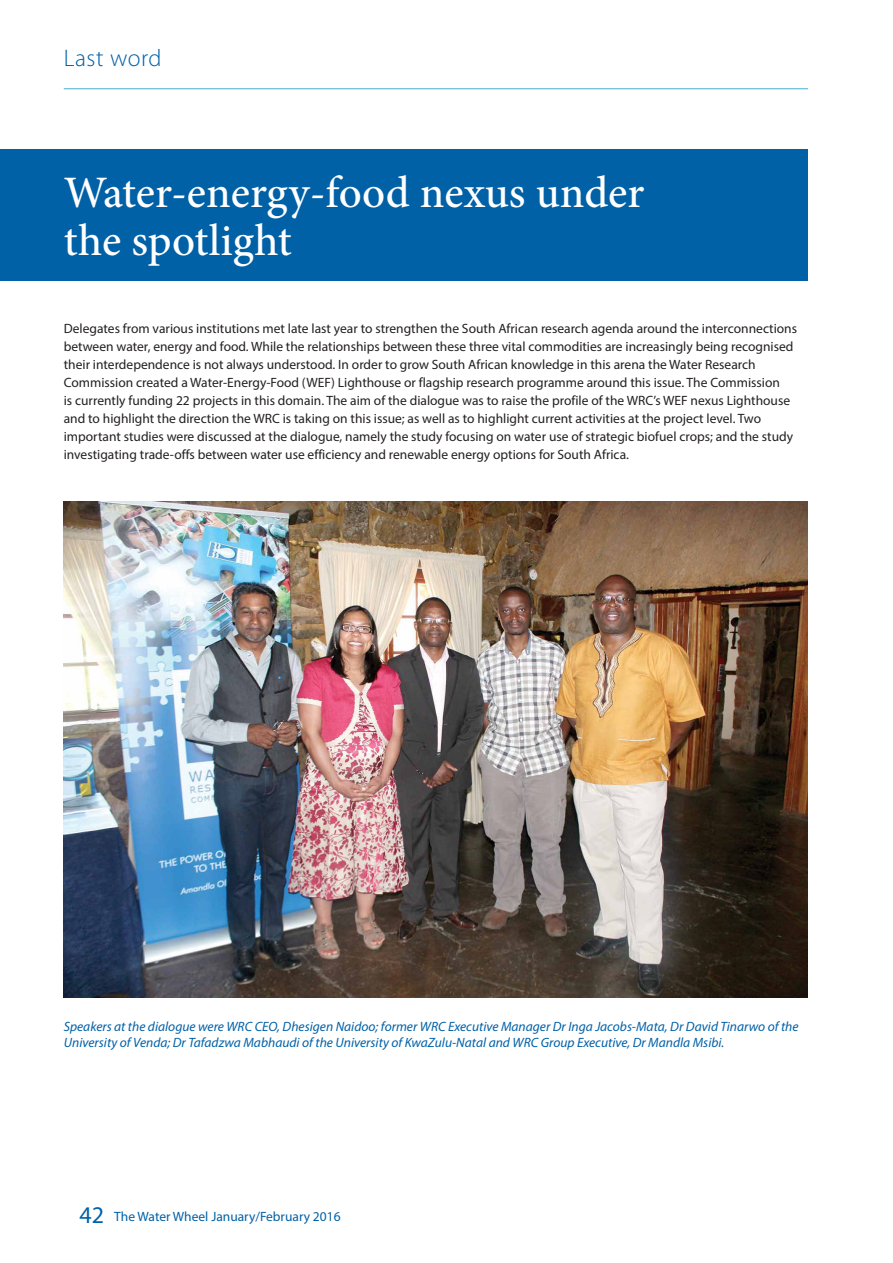
<style>
.page{position:relative;width:893px;height:1263px;background:#fff}
.page>*{position:absolute;margin:0;border:0;box-sizing:border-box;transform-origin:0 0}
.t1{font:500 45px/48px "Minion Pro";color:#fff}
.t2{font:300 24px "Myriad Pro";letter-spacing:.025em;color:#0061a7}
.t3{font:13.5px/18px "Myriad Pro";color:#231f20}
.t4{font:italic 13.5px/16.2px "Myriad Pro";color:#0061a7}
.t5{font:13.5px "Myriad Pro";color:#0061a7}
.s1{font-size:24px}
</style>
<div class="page">
<hr style="left:64px;top:88px;width:744px;height:1px;background:#5bb6d5">
<div style="left:0;top:149px;width:808px;height:132px;background:#0061a7"></div>
<img style="left:64px;top:502px;width:744px;height:495px">
<h2 class="t2" style="left:64px;top:44px;width:99px">Last word</h2>
<h1 class="t1" style="left:64px;top:169px;width:582px">Water-energy-food nexus under the spotlight</h1>
<p class="t3" style="left:64px;top:320px;width:735px">Delegates from various institutions met late last year to strengthen the South African research agenda around the interconnections between water, energy and food. While the relationships between these three vital commodities are increasingly being recognised their interdependence is not always understood. In order to grow South African knowledge in this arena the Water Research Commission created a Water-Energy-Food (WEF) Lighthouse or flagship research programme around this issue. The Commission<br>is currently funding 22 projects in this domain. The aim of the dialogue was to raise the profile of the WRC’s WEF nexus Lighthouse and to highlight the direction the WRC is taking on this issue; as well as to highlight current activities at the project level. Two important studies were discussed at the dialogue, namely the study focusing on water use of strategic biofuel crops; and the study investigating trade-offs between water use efficiency and renewable energy options for South Africa.</p>
<p class="t4" style="left:64px;top:1018px;width:736px">Speakers at the dialogue were WRC CEO, Dhesigen Naidoo; former WRC Executive Manager Dr Inga Jacobs-Mata, Dr David Tinarwo of the<br>University of Venda; Dr Tafadzwa Mabhaudi of the University of KwaZulu-Natal and WRC Group Executive, Dr Mandla Msibi.</p>
<p class="t5" style="left:80px;top:1208px;width:263px"><span class="s1">42</span> The Water Wheel January/February 2016</p>
</div>
